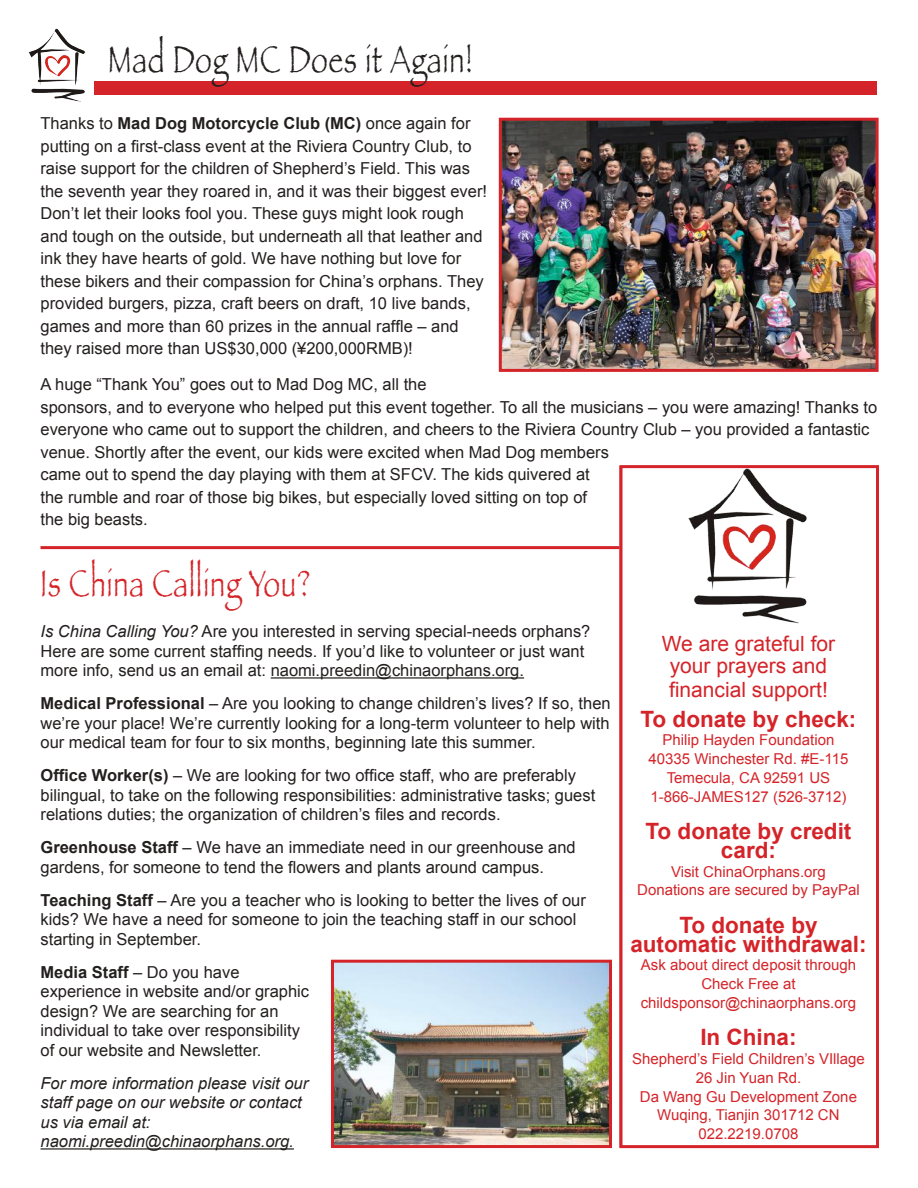
<style>
.page{position:relative;width:918px;height:1188px;background:#fff}
.page>*{position:absolute;margin:0;border:0;box-sizing:border-box;transform-origin:0 0}
.t1{font:condensed 39px "Papyrus";letter-spacing:.03em;color:#241f1f}
.t2{font:condensed 39px "Papyrus";letter-spacing:.03em;color:#d42429}
.t3{font:700 22.5px/18.8px "Arial";color:#d42429;text-align:center}
.t4{font:21px/23.2px "Arial";color:#d42429;text-align:center}
.t5{font:16.5px/22.5px "Arial";color:#241f1f}
.t6{font:italic 16.5px/19.5px "Arial";color:#241f1f}
.t7{font:15px/18.8px "Arial";color:#d42429;text-align:center}
.s1{font-weight:700}
.s2{font-style:italic}
</style>
<div class="page">
<img style="left:28px;top:28px;width:57px;height:74px">
<img style="left:688px;top:469px;width:119px;height:155px">
<div style="left:94px;top:81px;width:784px;height:13px;background:#d42429"></div>
<div style="left:620px;top:465px;width:259px;height:683px;border:3px solid #d42429"></div>
<hr style="left:271px;top:677px;width:253px;height:2px;background:#241f1f">
<hr style="left:41px;top:1148px;width:253px;height:2px;background:#241f1f">
<img style="left:335px;top:964px;width:273px;height:180px">
<div style="left:331px;top:960px;width:281px;height:188px;border:3px solid #d42429"></div>
<img style="left:503px;top:122px;width:372px;height:246px">
<div style="left:499px;top:118px;width:380px;height:254px;border:3px solid #d42429"></div>
<hr style="left:40px;top:546px;width:580px;height:3px;background:#d42429">
<h1 class="t1" style="left:108px;top:36px;width:366px">Mad Dog MC Does it Again!</h1>
<p class="t5" style="left:40px;top:112px;width:448px">Thanks to <span class="s1">Mad Dog Motorcycle Club (MC)</span> once again for putting on a first-class event at the Riviera Country Club, to raise support for the children of Shepherd’s Field. This was the seventh year they roared in, and it was their biggest ever!<br>Don’t let their looks fool you. These guys might look rough and tough on the outside, but underneath all that leather and ink they have hearts of gold. We have nothing but love for these bikers and their compassion for China’s orphans. They provided burgers, pizza, craft beers on draft, 10 live bands, games and more than 60 prizes in the annual raffle – and they raised more than US$30,000 (¥200,000RMB)!</p>
<p class="t5" style="left:40px;top:373px;width:838px">A huge “Thank You” goes out to Mad Dog MC, all the<br>sponsors, and to everyone who helped put this event together. To all the musicians – you were amazing! Thanks to everyone who came out to support the children, and cheers to the Riviera Country Club – you provided a fantastic venue. Shortly after the event, our kids were excited when Mad Dog members<br>came out to spend the day playing with them at SFCV. The kids quivered at<br>the rumble and roar of those big bikes, but especially loved sitting on top of<br>the big beasts.</p>
<h1 class="t2" style="left:41px;top:560px;width:271px">Is China Calling You?</h1>
<p class="t5" style="left:41px;top:622px;width:551px;line-height:19.5px"><span class="s2">Is China Calling You?</span> Are you interested in serving special-needs orphans?<br>Here are some current staffing needs. If you’d like to volunteer or just want more info, send us an email at: naomi.preedin@chinaorphans.org.</p>
<p class="t5" style="left:41px;top:694px;width:572px;line-height:19.5px;text-align:justify"><span class="s1">Medical Professional</span> – Are you looking to change children’s lives? If so, then we’re your place! We’re currently looking for a long-term volunteer to help with our medical team for four to six months, beginning late this summer.</p>
<p class="t5" style="left:41px;top:766px;width:556px;line-height:19.5px"><span class="s1">Office Worker(s)</span> – We are looking for two office staff, who are preferably bilingual, to take on the following responsibilities: administrative tasks; guest relations duties; the organization of children’s files and records.</p>
<p class="t5" style="left:41px;top:838px;width:537px;line-height:19.5px"><span class="s1">Greenhouse Staff</span> – We have an immediate need in our greenhouse and gardens, for someone to tend the flowers and plants around campus.</p>
<p class="t5" style="left:41px;top:890px;width:547px;line-height:19.5px"><span class="s1">Teaching Staff</span> – Are you a teacher who is looking to better the lives of our kids? We have a need for someone to join the teaching staff in our school starting in September.</p>
<p class="t5" style="left:41px;top:962px;width:270px;line-height:19.5px"><span class="s1">Media Staff</span> – Do you have experience in website and/or graphic design? We are searching for an individual to take over responsibility of our website and Newsletter.</p>
<p class="t6" style="left:41px;top:1073px;width:269px">For more information please visit our staff page on our website or contact us via email at: naomi.preedin@chinaorphans.org.</p>
<p class="t4" style="left:662px;top:632px;width:175px">We are grateful for your prayers and financial support!</p>
<h2 class="t3" style="left:641px;top:710px;width:217px">To donate by check:</h2>
<p class="t7" style="left:649px;top:731px;width:201px">Philip Hayden Foundation<br>40335 Winchester Rd. #E-115<br>Temecula, CA 92591 US<br>1-866-JAMES127 (526-3712)</p>
<h2 class="t3" style="left:646px;top:822px;width:207px">To donate by credit card:</h2>
<p class="t7" style="left:637px;top:862px;width:224px">Visit ChinaOrphans.org<br>Donations are secured by PayPal</p>
<h2 class="t3" style="left:630px;top:916px;width:238px">To donate by automatic withdrawal:</h2>
<p class="t7" style="left:641px;top:956px;width:217px">Ask about direct deposit through<br>Check Free at childsponsor@chinaorphans.org</p>
<h2 class="t3" style="left:700px;top:1029px;width:98px">In China:</h2>
<p class="t7" style="left:632px;top:1050px;width:234px">Shepherd’s Field Children’s VIllage<br>26 Jin Yuan Rd.<br>Da Wang Gu Development Zone<br>Wuqing, Tianjin 301712 CN<br>022.2219.0708</p>
</div>
